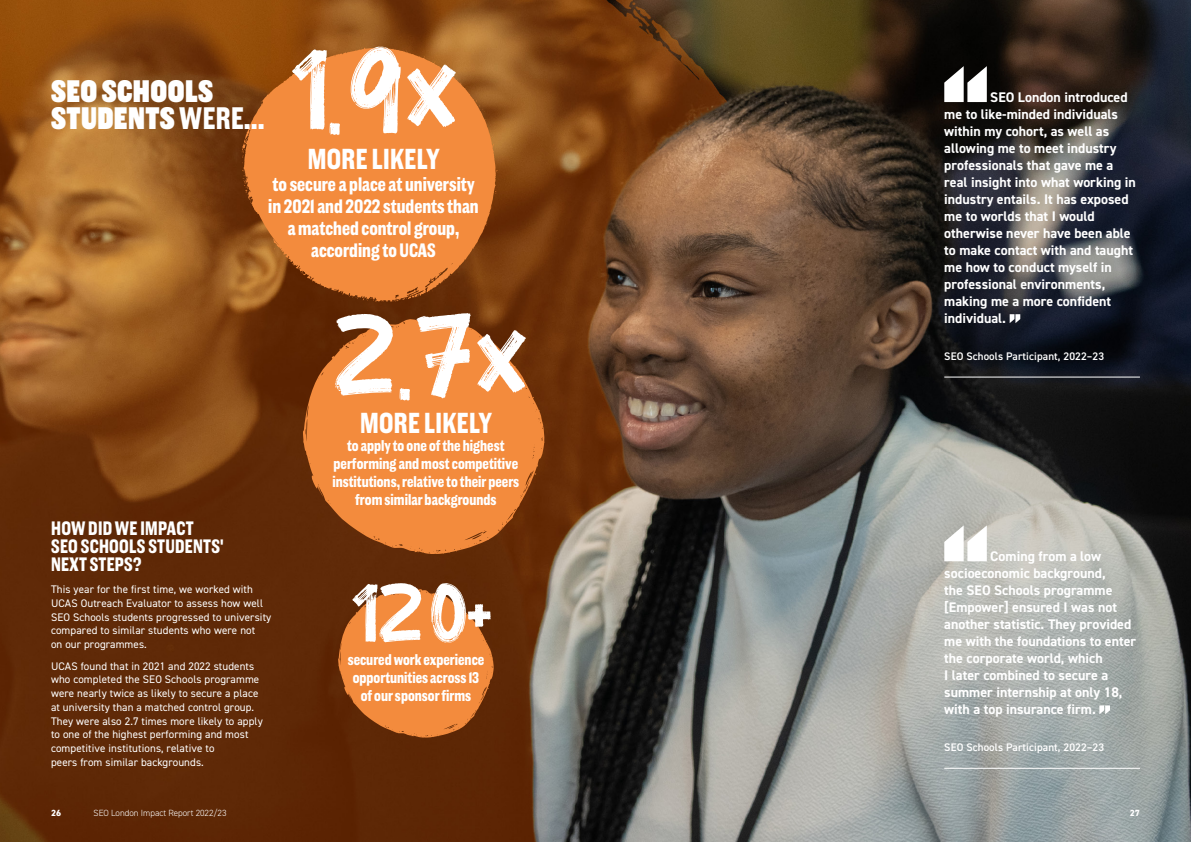
<style>
.page{position:relative;width:1191px;height:842px;background:#fff}
.page>*{position:absolute;margin:0;border:0;box-sizing:border-box;transform-origin:0 0}
.Painted_number_large{font:135px "Longterms";color:#fff}
.Painted_number_large-2{font:97.8px "Longterms";color:#fff}
.NEW_H2{font:900 32px/27px "Americane Cond";letter-spacing:.015em;color:#fff}
.Section_heading_H1{font:700 29.7px "Americane Cond";letter-spacing:.015em;color:#fff}
.Stats_text{font:700 20px/22px "Americane Cond";color:#fff;text-align:center}
.NEW_H4{font:700 20px/18px "Americane Cond";letter-spacing:.015em;color:#fff}
.Stats_text-2{font:700 16px/18px "Americane Cond";color:#fff;text-align:center}
.Quote_H2{font:700 14px/17px "DIN2014";color:#fff}
.Paragraph{font:11px/13.7px "DIN2014";letter-spacing:.01em;color:#fff}
.Quote_citation{font:600 11px "DIN2014";letter-spacing:.01em;color:#fff}
.t1{font:300 9px "DIN2014";color:#fff}
.t2{font:800 9px "DIN2014";color:#fff}
.s1{font-weight:700}
</style>
<div class="page">
<img style="left:0;top:0;width:1191px;height:842px">
<hr style="left:944px;top:377px;width:196px;height:1px;background:#fff">
<svg style="left:944px;top:66px;width:42px;height:36px"></svg>
<svg style="left:1009px;top:314px;width:11px;height:9px"></svg>
<svg style="left:303px;top:317px;width:241px;height:237px;background:#d0732f"></svg>
<svg style="left:338px;top:589px;width:156px;height:149px;background:#ce722f"></svg>
<svg style="left:243px;top:47px;width:253px;height:255px;background:#da7c34"></svg>
<svg style="left:392px;top:295px;width:26px;height:7px"></svg>
<svg style="left:334px;top:290px;width:40px;height:11px"></svg>
<svg style="left:288px;top:257px;width:7px;height:10px"></svg>
<svg style="left:242px;top:139px;width:5px;height:24px"></svg>
<svg style="left:242px;top:170px;width:6px;height:23px"></svg>
<svg style="left:490px;top:131px;width:3px;height:7px"></svg>
<svg style="left:476px;top:100px;width:9px;height:12px"></svg>
<svg style="left:430px;top:279px;width:4px;height:3px"></svg>
<hr style="left:944px;top:768px;width:196px;height:1px;background:#fff">
<svg style="left:944px;top:525px;width:42px;height:36px"></svg>
<svg style="left:1099px;top:705px;width:11px;height:9px"></svg>
<p class="Painted_number_large" style="left:292px;top:14px;width:166px">1.9x</p>
<p class="Section_heading_H1" style="left:308px;top:141px;width:134px">MORE LIKELY</p>
<p class="Stats_text" style="left:268px;top:173px;width:212px">to secure a place at university in 2021 and 2022 students than a matched control group, according to UCAS</p>
<p class="NEW_H2" style="left:51px;top:78px;width:215px">SEO SCHOOLS<br>STUDENTS <span class="s1">WERE...</span></p>
<p class="NEW_H4" style="left:51px;top:519px;width:174px">HOW DID WE IMPACT<br>SEO SCHOOLS STUDENTS'<br>NEXT STEPS?</p>
<p class="Paragraph" style="left:51px;top:582px;width:222px">This year for the first time, we worked with UCAS Outreach Evaluator to assess how well SEO Schools students progressed to university compared to similar students who were not<br>on our programmes.</p>
<p class="Paragraph" style="left:51px;top:659px;width:213px">UCAS found that in 2021 and 2022 students who completed the SEO Schools programme were nearly twice as likely to secure a place at university than a matched control group.<br>They were also 2.7 times more likely to apply to one of the highest performing and most competitive institutions, relative to<br>peers from similar backgrounds.</p>
<p class="Painted_number_large" style="left:332px;top:280px;width:196px">2.7x</p>
<p class="Section_heading_H1" style="left:360px;top:406px;width:134px">MORE LIKELY</p>
<p class="Stats_text-2" style="left:332px;top:437px;width:188px">to apply to one of the highest performing and most competitive institutions, relative to their peers from similar backgrounds</p>
<p class="Painted_number_large-2" style="left:352px;top:558px;width:140px">120+</p>
<p class="Stats_text-2" style="left:348px;top:651px;width:138px">secured work experience opportunities across 13 of our sponsor firms</p>
<p class="Quote_H2" style="left:944px;top:89px;width:193px;text-indent:46px">SEO London introduced me to like-minded individuals within my cohort, as well as allowing me to meet industry professionals that gave me a real insight into what working in industry entails. It has exposed me to worlds that I would otherwise never have been able to make contact with and taught me how to conduct myself in professional environments, making me a more confident individual.</p>
<p class="Quote_citation" style="left:944px;top:348px;width:161px">SEO Schools Participant, 2022–23</p>
<p class="Quote_H2" style="left:944px;top:548px;width:193px;text-indent:46px">Coming from a low socioeconomic background,<br>the SEO Schools programme [Empower] ensured I was not another statistic. They provided me with the foundations to enter the corporate world, which<br>I later combined to secure a summer internship at only 18, with a top insurance firm.</p>
<p class="Quote_citation" style="left:944px;top:740px;width:161px">SEO Schools Participant, 2022–23</p>
<p class="t2" style="left:51px;top:807px;width:12px">26</p>
<p class="t1" style="left:94px;top:808px;width:134px">SEO London Impact Report 2022/23</p>
<p class="t2" style="left:1129px;top:807px;width:12px">27</p>
</div>
